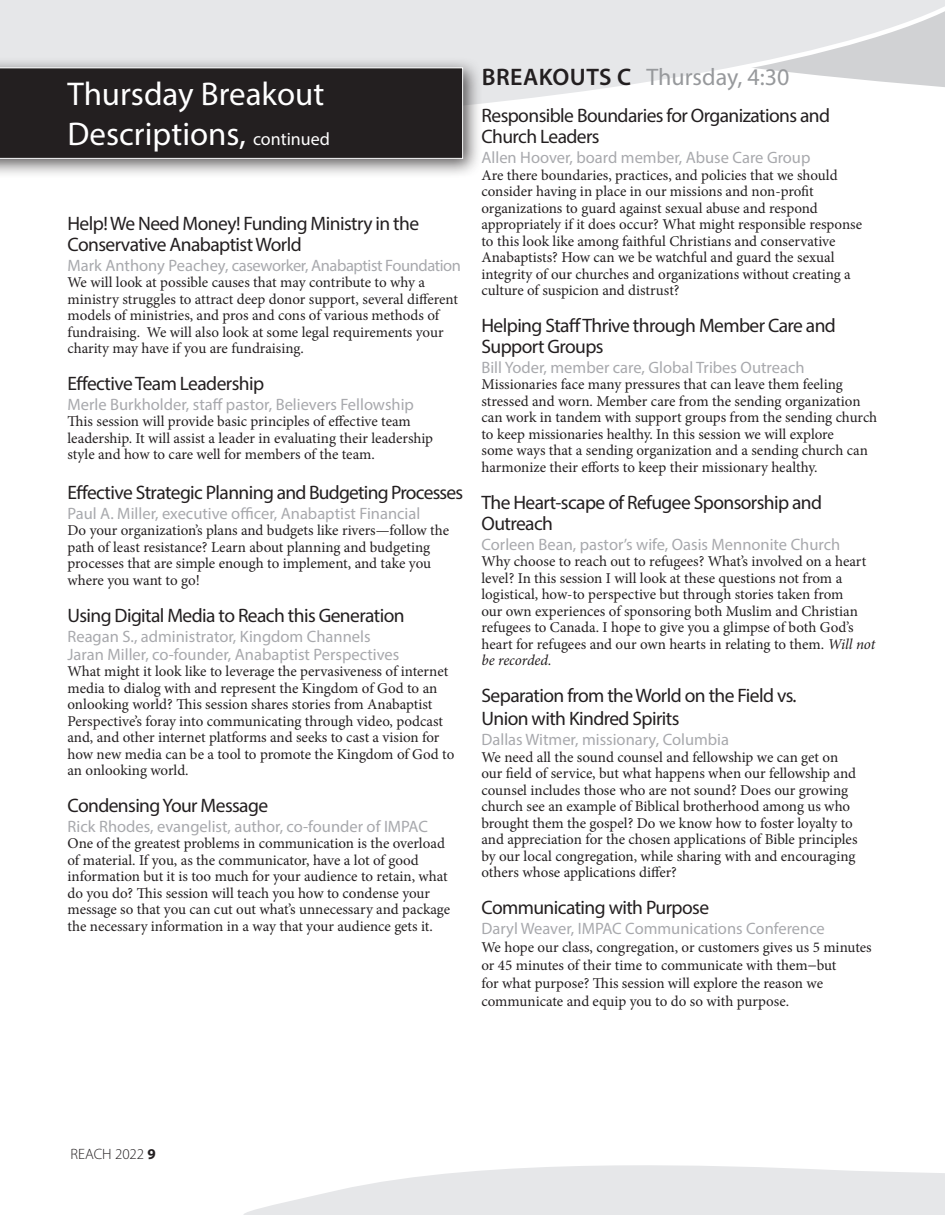
<style>
.page{position:relative;width:945px;height:1215px;background:#fff}
.page>*{position:absolute;margin:0;border:0;box-sizing:border-box;transform-origin:0 0}
.t1{font:33px/39.6px "Myriad Pro";color:#fff}
.t2{font:24px "Myriad Pro";color:#97999c}
.t3{font:19.5px/21px "Myriad Pro";letter-spacing:-.03em;color:#231f20}
.t4{font:16.5px/18px "Myriad Pro";color:#a8a9ad}
.t5{font:16.5px "Myriad Pro";letter-spacing:-.025em;color:#a8a9ad}
.t6{font:15px/16.5px "Minion Pro";letter-spacing:-.005em;color:#231f20}
.t7{font:300 15px "Myriad Pro";color:#231f20}
.s1{font-size:18px}
.s2{font-weight:600;color:#231f20}
.s3{font-style:italic}
.s4{font-family:"Myriad Pro"}
.s5{font-weight:700}
</style>
<div class="page">
<svg style="left:243px;top:1165px;width:702px;height:50px"></svg>
<svg style="left:0;top:0;width:945px;height:104px;background:#e7e8ea"></svg>
<div style="left:0;top:57px;width:483px;height:122px;background:#231f20;opacity:.75"></div>
<div style="left:0;top:68px;width:463px;height:91px;background:#231f20"></div>
<h1 class="t1" style="left:68px;top:74px;width:264px">Thursday Breakout<br>Descriptions, <span class="s1">continued</span></h1>
<h3 class="t3" style="left:68px;top:212px;width:353px">Help! We Need Money! Funding Ministry in the<br>Conservative Anabaptist World</h3>
<p class="t5" style="left:68px;top:255px;width:395px">Mark Anthony Peachey, caseworker, Anabaptist Foundation</p>
<p class="t6" style="left:68px;top:274px;width:392px">We will look at possible causes that may contribute to why a ministry struggles to attract deep donor support, several different models of ministries, and pros and cons of various methods of fundraising. We will also look at some legal requirements your charity may have if you are fundraising.</p>
<h3 class="t3" style="left:68px;top:373px;width:198px">Effective Team Leadership</h3>
<p class="t4" style="left:68px;top:395px;width:348px">Merle Burkholder, staff pastor, Believers Fellowship</p>
<p class="t6" style="left:68px;top:413px;width:367px">This session will provide basic principles of effective team leadership. It will assist a leader in evaluating their leadership style and how to care well for members of the team.</p>
<h3 class="t3" style="left:68px;top:482px;width:397px">Effective Strategic Planning and Budgeting Processes</h3>
<p class="t4" style="left:68px;top:504px;width:354px">Paul A. Miller, executive officer, Anabaptist Financial</p>
<p class="t6" style="left:68px;top:522px;width:383px">Do your organization’s plans and budgets like rivers—follow the path of least resistance? Learn about planning and budgeting processes that are simple enough to implement, and take you where you want to go!</p>
<h3 class="t3" style="left:68px;top:604px;width:339px">Using Digital Media to Reach this Generation</h3>
<p class="t4" style="left:68px;top:627px;width:333px">Reagan S., administrator, Kingdom Channels<br>Jaran Miller, co-founder, Anabaptist Perspectives</p>
<p class="t6" style="left:68px;top:663px;width:388px">What might it look like to leverage the pervasiveness of internet media to dialog with and represent the Kingdom of God to an onlooking world? This session shares stories from Anabaptist Perspective’s foray into communicating through video, podcast and, and other internet platforms and seeks to cast a vision for how new media can be a tool to promote the Kingdom of God to an onlooking world.</p>
<h3 class="t3" style="left:68px;top:795px;width:202px">Condensing Your Message</h3>
<p class="t4" style="left:68px;top:817px;width:362px">Rick Rhodes, evangelist, author, co-founder of IMPAC</p>
<p class="t6" style="left:68px;top:835px;width:384px">One of the greatest problems in communication is the overload of material. If you, as the communicator, have a lot of good information but it is too much for your audience to retain, what do you do? This session will teach you how to condense your message so that you can cut out what’s unnecessary and package the necessary information in a way that your audience gets it.</p>
<h2 class="t2" style="left:482px;top:63px;width:309px"><span class="s2">BREAKOUTS C</span> Thursday, 4:30</h2>
<h3 class="t3" style="left:482px;top:105px;width:350px">Responsible Boundaries for Organizations and<br>Church Leaders</h3>
<p class="t4" style="left:482px;top:148px;width:330px">Allen Hoover, board member, Abuse Care Group</p>
<p class="t6" style="left:482px;top:167px;width:382px">Are there boundaries, practices, and policies that we should consider having in place in our missions and non-profit organizations to guard against sexual abuse and respond appropriately if it does occur? What might responsible response to this look like among faithful Christians and conservative Anabaptists? How can we be watchful and guard the sexual integrity of our churches and organizations without creating a culture of suspicion and distrust?</p>
<h3 class="t3" style="left:482px;top:315px;width:356px">Helping Staff Thrive through Member Care and<br>Support Groups</h3>
<p class="t4" style="left:482px;top:358px;width:325px">Bill Yoder, member care, Global Tribes Outreach</p>
<p class="t6" style="left:482px;top:376px;width:397px">Missionaries face many pressures that can leave them feeling stressed and worn. Member care from the sending organization can work in tandem with support groups from the sending church to keep missionaries healthy. In this session we will explore<br>some ways that a sending organization and a sending church can harmonize their efforts to keep their missionary healthy.</p>
<h3 class="t3" style="left:482px;top:491px;width:342px">The Heart-scape of Refugee Sponsorship and<br>Outreach</h3>
<p class="t4" style="left:482px;top:535px;width:360px">Corleen Bean, pastor’s wife, Oasis Mennonite Church</p>
<p class="t6" style="left:482px;top:553px;width:395px">Why choose to reach out to refugees? What’s involved on a heart level? In this session I will look at these questions not from a logistical, how-to perspective but through stories taken from<br>our own experiences of sponsoring both Muslim and Christian refugees to Canada. I hope to give you a glimpse of both God’s heart for refugees and our own hearts in relating to them. <span class="s3">Will not be recorded.</span></p>
<h3 class="t3" style="left:482px;top:683px;width:317px;line-height:23.4px">Separation from the World on the Field vs.<br>Union with Kindred Spirits</h3>
<p class="t4" style="left:482px;top:730px;width:249px">Dallas Witmer, missionary, Columbia</p>
<p class="t6" style="left:482px;top:749px;width:378px">We need all the sound counsel and fellowship we can get on our field of service, but what happens when our fellowship and counsel includes those who are not sound? Does our growing church see an example of Biblical brotherhood among us who brought them the gospel? Do we know how to foster loyalty to and appreciation for the chosen applications of Bible principles by our local congregation, while sharing with and encouraging others whose applications differ?</p>
<h3 class="t3" style="left:482px;top:897px;width:229px">Communicating with Purpose</h3>
<p class="t4" style="left:482px;top:919px;width:345px">Daryl Weaver, IMPAC Communications Conference</p>
<p class="t6" style="left:482px;top:938px;width:392px;line-height:18px">We hope our class, congregation, or customers gives us 5 minutes or 45 minutes of their time to communicate with them<span class="s4">−</span>but<br>for what purpose? This session will explore the reason we communicate and equip you to do so with purpose.</p>
<p class="t7" style="left:71px;top:1145px;width:87px">REACH 2022 <span class="s5">9</span></p>
</div>
